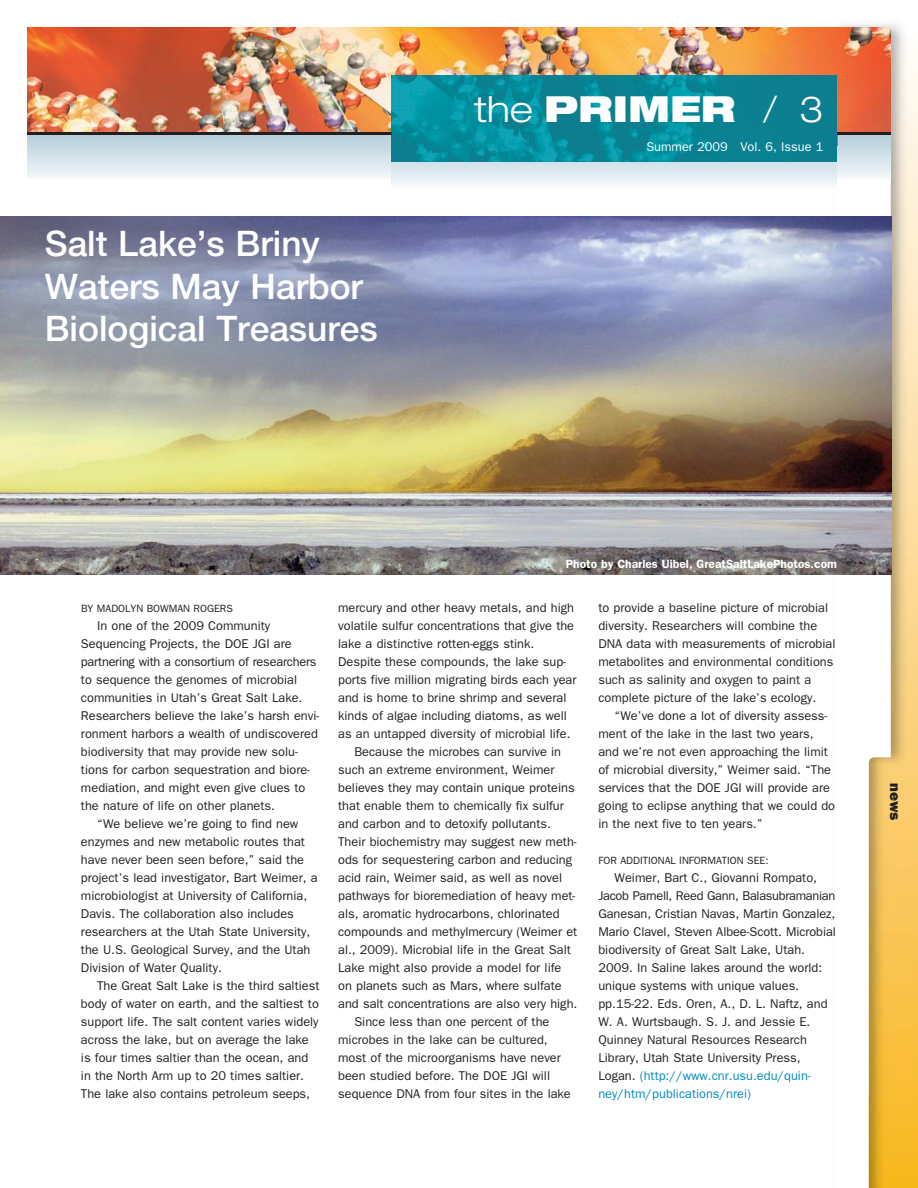
<style>
.page{position:relative;width:918px;height:1188px;background:#fff}
.page>*{position:absolute;margin:0;border:0;box-sizing:border-box;transform-origin:0 0}
.t1{font:900 expanded 36px "Helvetica Neue LT Std";color:#fff}
.t2{font:500 35.25px/42.3px "Helvetica Neue LT Std";color:#fff}
.t3{font:15px "ITC Franklin Gothic Std Hvy";color:#231f20}
.t4{font:12.75px/18px "ITC Franklin Gothic Std";color:#231f20}
.t5{font:12.75px "ITC Franklin Gothic Std";letter-spacing:-.02em;color:#231f20}
.t6{font:12.75px "ITC Franklin Gothic Std";color:#fff}
.t7{font:600 12px "ITC Franklin Gothic Std";color:#fff}
.t8{font:10.5px "ITC Franklin Gothic Std";color:#231f20}
.s1{font-weight:300}
.s2{color:#008bbf}
</style>
<div class="page">
<img style="left:912px;top:62px;width:6px;height:1126px">
<img style="left:829px;top:23px;width:83px;height:1165px">
<svg style="left:835px;top:179px;width:56px;height:1009px"></svg>
<svg style="left:27px;top:135px;width:864px;height:44px;background:#d3e2ea"></svg>
<svg style="left:392px;top:161px;width:445px;height:28px"></svg>
<img style="left:27px;top:27px;width:864px;height:105px">
<img style="left:392px;top:75px;width:445px;height:86px">
<hr style="left:27px;top:132px;width:365px;height:3px;background:#231f20">
<hr style="left:837px;top:132px;width:54px;height:3px;background:#231f20">
<img style="left:0;top:217px;width:891px;height:358px">
<h2 class="t2" style="left:45px;top:226px;width:334px">Salt Lake’s Briny<br>Waters May Harbor<br>Biological Treasures</h2>
<h1 class="t1" style="left:475px;top:88px;width:350px"><span class="s1">the</span> PRIMER <span class="s1">/ 3</span></h1>
<p class="t6" style="left:646px;top:142px;width:179px">Summer 2009 Vol. 6, Issue 1</p>
<p class="t8" style="left:81px;top:605px;width:153px">BY MADOLYN BOWMAN ROGERS</p>
<p class="t4" style="left:97px;top:618px;width:175px">In one of the 2009 Community</p>
<p class="t4" style="left:81px;top:636px;width:212px">Sequencing Projects, the DOE JGI are</p>
<p class="t5" style="left:81px;top:657px;width:237px">partnering with a consortium of researchers</p>
<p class="t4" style="left:81px;top:672px;width:218px">to sequence the genomes of microbial</p>
<p class="t4" style="left:81px;top:690px;width:223px">communities in Utah’s Great Salt Lake.</p>
<p class="t4" style="left:81px;top:708px;width:240px">Researchers believe the lake’s harsh envi-</p>
<p class="t4" style="left:81px;top:726px;width:239px">ronment harbors a wealth of undiscovered</p>
<p class="t4" style="left:81px;top:744px;width:218px">biodiversity that may provide new solu-</p>
<p class="t4" style="left:81px;top:762px;width:231px">tions for carbon sequestration and biore-</p>
<p class="t4" style="left:81px;top:780px;width:226px">mediation, and might even give clues to</p>
<p class="t4" style="left:81px;top:798px;width:196px">the nature of life on other planets.</p>
<p class="t4" style="left:97px;top:816px;width:203px">“We believe we’re going to find new</p>
<p class="t4" style="left:81px;top:834px;width:226px">enzymes and new metabolic routes that</p>
<p class="t4" style="left:81px;top:852px;width:225px">have never been seen before,” said the</p>
<p class="t4" style="left:81px;top:870px;width:238px">project’s lead investigator, Bart Weimer, a</p>
<p class="t4" style="left:81px;top:888px;width:228px">microbiologist at University of California,</p>
<p class="t4" style="left:81px;top:906px;width:214px">Davis. The collaboration also includes</p>
<p class="t4" style="left:81px;top:924px;width:231px">researchers at the Utah State University,</p>
<p class="t4" style="left:81px;top:942px;width:231px">the U.S. Geological Survey, and the Utah</p>
<p class="t4" style="left:81px;top:960px;width:142px">Division of Water Quality.</p>
<p class="t4" style="left:97px;top:978px;width:224px">The Great Salt Lake is the third saltiest</p>
<p class="t4" style="left:81px;top:996px;width:239px">body of water on earth, and the saltiest to</p>
<p class="t4" style="left:81px;top:1014px;width:239px">support life. The salt content varies widely</p>
<p class="t4" style="left:81px;top:1032px;width:229px">across the lake, but on average the lake</p>
<p class="t4" style="left:81px;top:1050px;width:229px">is four times saltier than the ocean, and</p>
<p class="t4" style="left:81px;top:1068px;width:225px">in the North Arm up to 20 times saltier.</p>
<p class="t4" style="left:81px;top:1086px;width:231px">The lake also contains petroleum seeps,</p>
<p class="t7" style="left:566px;top:560px;width:273px">Photo by Charles Uibel, GreatSaltLakePhotos.com</p>
<p class="t4" style="left:338px;top:600px;width:237px">mercury and other heavy metals, and high</p>
<p class="t4" style="left:338px;top:618px;width:238px">volatile sulfur concentrations that give the</p>
<p class="t4" style="left:338px;top:636px;width:198px">lake a distinctive rotten-eggs stink.</p>
<p class="t4" style="left:338px;top:654px;width:229px">Despite these compounds, the lake sup-</p>
<p class="t4" style="left:338px;top:672px;width:240px">ports five million migrating birds each year</p>
<p class="t4" style="left:338px;top:690px;width:230px">and is home to brine shrimp and several</p>
<p class="t4" style="left:338px;top:708px;width:230px">kinds of algae including diatoms, as well</p>
<p class="t4" style="left:338px;top:726px;width:234px">as an untapped diversity of microbial life.</p>
<p class="t4" style="left:354px;top:744px;width:208px">Because the microbes can survive in</p>
<p class="t4" style="left:338px;top:762px;width:218px">such an extreme environment, Weimer</p>
<p class="t4" style="left:338px;top:780px;width:238px">believes they may contain unique proteins</p>
<p class="t4" style="left:338px;top:798px;width:227px">that enable them to chemically fix sulfur</p>
<p class="t4" style="left:338px;top:816px;width:214px">and carbon and to detoxify pollutants.</p>
<p class="t4" style="left:338px;top:834px;width:240px">Their biochemistry may suggest new meth-</p>
<p class="t4" style="left:338px;top:852px;width:235px">ods for sequestering carbon and reducing</p>
<p class="t4" style="left:338px;top:870px;width:226px">acid rain, Weimer said, as well as novel</p>
<p class="t4" style="left:338px;top:888px;width:239px">pathways for bioremediation of heavy met-</p>
<p class="t4" style="left:338px;top:906px;width:223px">als, aromatic hydrocarbons, chlorinated</p>
<p class="t4" style="left:338px;top:924px;width:241px">compounds and methylmercury (Weimer et</p>
<p class="t4" style="left:338px;top:942px;width:234px">al., 2009). Microbial life in the Great Salt</p>
<p class="t4" style="left:338px;top:960px;width:225px">Lake might also provide a model for life</p>
<p class="t4" style="left:338px;top:978px;width:225px">on planets such as Mars, where sulfate</p>
<p class="t4" style="left:338px;top:996px;width:241px">and salt concentrations are also very high.</p>
<p class="t4" style="left:354px;top:1014px;width:197px">Since less than one percent of the</p>
<p class="t4" style="left:338px;top:1032px;width:211px">microbes in the lake can be cultured,</p>
<p class="t4" style="left:338px;top:1050px;width:224px">most of the microorganisms have never</p>
<p class="t4" style="left:338px;top:1068px;width:213px">been studied before. The DOE JGI will</p>
<p class="t4" style="left:338px;top:1086px;width:234px">sequence DNA from four sites in the lake</p>
<p class="t4" style="left:598px;top:600px;width:239px">to provide a baseline picture of microbial diversity. Researchers will combine the DNA data with measurements of microbial metabolites and environmental conditions such as salinity and oxygen to paint a complete picture of the lake’s ecology.</p>
<p class="t4" style="left:598px;top:708px;width:238px;text-indent:16px">“We’ve done a lot of diversity assess&shy;ment of the lake in the last two years, and we’re not even approaching the limit of microbial diversity,” Weimer said. “The services that the DOE JGI will provide are going to eclipse anything that we could do in the next five to ten years.”</p>
<p class="t8" style="left:598px;top:857px;width:172px">FOR ADDITIONAL INFORMATION SEE:</p>
<p class="t4" style="left:598px;top:870px;width:239px;text-indent:16px">Weimer, Bart C., Giovanni Rompato, Jacob Parnell, Reed Gann, Balasubramanian Ganesan, Cristian Navas, Martin Gonzalez, Mario Clavel, Steven Albee-Scott. Microbial biodiversity of Great Salt Lake, Utah.<br>2009. In Saline lakes around the world: unique systems with unique values. pp.15-22. Eds. Oren, A., D. L. Naftz, and W. A. Wurtsbaugh. S. J. and Jessie E.<br>Quinney Natural Resources Research Library, Utah State University Press, Logan. <span class="s2">(http://www.cnr.usu.edu/quin&shy;ney/htm/publications/nrei)</span></p>
<p class="t3" style="left:904px;top:783px;width:39px;rotate:90deg">news</p>
</div>
